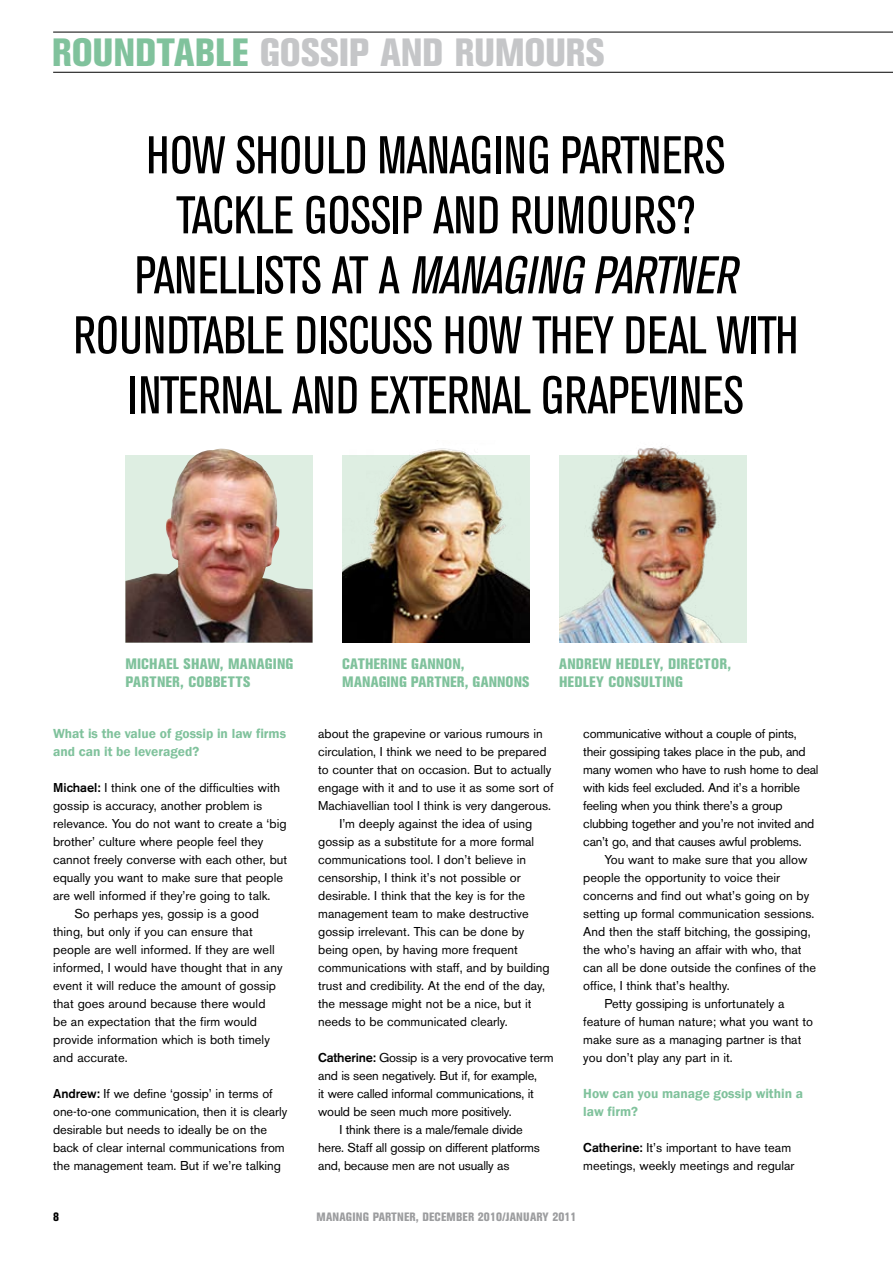
<style>
.page{position:relative;width:893px;height:1263px;background:#fff}
.page>*{position:absolute;margin:0;border:0;box-sizing:border-box;transform-origin:0 0}
.t1{font:condensed 52.5px/60px "Akzidenz Grotesk BE";letter-spacing:-.01em;color:#000;text-align:center}
.t2{font:800 condensed 39px "Akzidenz Grotesk BE";letter-spacing:-.005em;color:#c5c6c8}
.t3{font:800 condensed 15px/18px "Akzidenz Grotesk BE";letter-spacing:.01em;color:#80c29c}
.t4{font:600 13.5px/18px "Franklin Gothic";color:#80c29c}
.t5{font:12.75px/18px "Akzidenz Grotesk BE";color:#000}
.t6{font:800 condensed 12px "Akzidenz Grotesk BE";letter-spacing:.02em;color:#9c9d9f}
.t7{font:800 condensed 12px "Akzidenz Grotesk BE";color:#000}
.s1{color:#80c29c}
.s2{font-style:italic}
.s3{font-weight:500}
</style>
<div class="page">
<hr style="left:53px;top:32px;width:840px;height:1px;background:#000">
<hr style="left:53px;top:72px;width:840px;height:1px;background:#000">
<img style="left:125px;top:449px;width:188px;height:194px">
<img style="left:559px;top:447px;width:187px;height:196px">
<img style="left:342px;top:448px;width:187px;height:195px">
<h2 class="t2" style="left:52px;top:30px;width:554px"><span class="s1">ROUNDTABLE</span> GOSSIP AND RUMOURS</h2>
<h1 class="t1" style="left:73px;top:126px;width:721px">HOW SHOULD MANAGING PARTNERS<br>TACKLE GOSSIP AND RUMOURS?<br>PANELLISTS AT A <span class="s2">MANAGINGPARTNER<br></span>ROUNDTABLE DISCUSS HOW THEY DEAL WITH<br>INTERNAL AND EXTERNAL GRAPEVINES</h1>
<p class="t3" style="left:125px;top:655px;width:168px">MICHAEL SHAW, MANAGING<br>PARTNER, COBBETTS</p>
<p class="t3" style="left:559px;top:655px;width:173px">ANDREW HEDLEY, DIRECTOR,<br>HEDLEY CONSULTING</p>
<p class="t3" style="left:342px;top:655px;width:189px">CATHERINE GANNON,<br>MANAGING PARTNER, GANNONS</p>
<p class="t4" style="left:53px;top:725px;width:234px">What is the value of gossip in law firms and can it be leveraged?</p>
<p class="t5" style="left:53px;top:779px;width:228px"><span class="s3">Michael:</span> I think one of the difficulties with</p>
<p class="t5" style="left:53px;top:797px;width:211px">gossip is accuracy, another problem is</p>
<p class="t5" style="left:53px;top:815px;width:235px">relevance. You do not want to create a ‘big</p>
<p class="t5" style="left:53px;top:833px;width:212px">brother’ culture where people feel they</p>
<p class="t5" style="left:53px;top:851px;width:236px">cannot freely converse with each other, but</p>
<p class="t5" style="left:53px;top:869px;width:231px">equally you want to make sure that people</p>
<p class="t5" style="left:53px;top:887px;width:219px">are well informed if they’re going to talk.</p>
<p class="t5" style="left:74px;top:905px;width:186px">So perhaps yes, gossip is a good</p>
<p class="t5" style="left:53px;top:923px;width:201px">thing, but only if you can ensure that</p>
<p class="t5" style="left:53px;top:941px;width:223px">people are well informed. If they are well</p>
<p class="t5" style="left:53px;top:959px;width:231px">informed, I would have thought that in any</p>
<p class="t5" style="left:53px;top:977px;width:224px">event it will reduce the amount of gossip</p>
<p class="t5" style="left:53px;top:995px;width:214px">that goes around because there would</p>
<p class="t5" style="left:53px;top:1013px;width:205px">be an expectation that the firm would</p>
<p class="t5" style="left:53px;top:1031px;width:218px">provide information which is both timely</p>
<p class="t5" style="left:53px;top:1049px;width:76px">and accurate.</p>
<p class="t5" style="left:53px;top:1085px;width:236px"><span class="s3">Andrew:</span> If we define ‘gossip’ in terms of one-to-one communication, then it is clearly desirable but needs to ideally be on the back of clear internal communications from the management team. But if we’re talking</p>
<p class="t7" style="left:53px;top:1210px;width:7px">8</p>
<p class="t5" style="left:318px;top:725px;width:226px">about the grapevine or various rumours in</p>
<p class="t5" style="left:318px;top:743px;width:230px">circulation, I think we need to be prepared</p>
<p class="t5" style="left:318px;top:761px;width:235px">to counter that on occasion. But to actually</p>
<p class="t5" style="left:318px;top:779px;width:237px">engage with it and to use it as some sort of</p>
<p class="t5" style="left:318px;top:797px;width:234px">Machiavellian tool I think is very dangerous.</p>
<p class="t5" style="left:339px;top:815px;width:194px">I’m deeply against the idea of using</p>
<p class="t5" style="left:318px;top:833px;width:218px">gossip as a substitute for a more formal</p>
<p class="t5" style="left:318px;top:851px;width:209px">communications tool. I don’t believe in</p>
<p class="t5" style="left:318px;top:869px;width:204px">censorship, I think it’s not possible or</p>
<p class="t5" style="left:318px;top:887px;width:208px">desirable. I think that the key is for the</p>
<p class="t5" style="left:318px;top:905px;width:212px">management team to make destructive</p>
<p class="t5" style="left:318px;top:923px;width:208px">gossip irrelevant. This can be done by</p>
<p class="t5" style="left:318px;top:941px;width:201px">being open, by having more frequent</p>
<p class="t5" style="left:318px;top:959px;width:233px">communications with staff, and by building</p>
<p class="t5" style="left:318px;top:977px;width:228px">trust and credibility. At the end of the day,</p>
<p class="t5" style="left:318px;top:995px;width:215px">the message might not be a nice, but it</p>
<p class="t5" style="left:318px;top:1013px;width:191px">needs to be communicated clearly.</p>
<p class="t5" style="left:318px;top:1049px;width:237px"><span class="s3">Catherine:</span> Gossip is a very provocative term</p>
<p class="t5" style="left:318px;top:1067px;width:220px">and is seen negatively. But if, for example,</p>
<p class="t5" style="left:318px;top:1085px;width:217px">it were called informal communications, it</p>
<p class="t5" style="left:318px;top:1103px;width:195px">would be seen much more positively.</p>
<p class="t5" style="left:339px;top:1121px;width:185px">I think there is a male/female divide</p>
<p class="t5" style="left:318px;top:1139px;width:223px">here. Staff all gossip on different platforms</p>
<p class="t5" style="left:318px;top:1157px;width:193px">and, because men are not usually as</p>
<p class="t5" style="left:583px;top:725px;width:237px">communicative without a couple of pints, their gossiping takes place in the pub, and many women who have to rush home to deal with kids feel excluded. And it’s a horrible feeling when you think there’s a group clubbing together and you’re not invited and can’t go, and that causes awful problems.</p>
<p class="t5" style="left:604px;top:851px;width:204px">You want to make sure that you allow</p>
<p class="t5" style="left:583px;top:869px;width:198px">people the opportunity to voice their</p>
<p class="t5" style="left:583px;top:887px;width:228px">concerns and find out what’s going on by</p>
<p class="t5" style="left:583px;top:905px;width:233px">setting up formal communication sessions.</p>
<p class="t5" style="left:583px;top:923px;width:229px">And then the staff bitching, the gossiping,</p>
<p class="t5" style="left:583px;top:941px;width:220px">the who’s having an affair with who, that</p>
<p class="t5" style="left:583px;top:959px;width:234px">can all be done outside the confines of the</p>
<p class="t5" style="left:583px;top:977px;width:148px">office, I think that’s healthy.</p>
<p class="t5" style="left:604px;top:995px;width:181px">Petty gossiping is unfortunately a</p>
<p class="t5" style="left:583px;top:1013px;width:231px">feature of human nature; what you want to</p>
<p class="t5" style="left:583px;top:1031px;width:220px">make sure as a managing partner is that</p>
<p class="t5" style="left:583px;top:1049px;width:151px">you don’t play any part in it.</p>
<p class="t4" style="left:583px;top:1085px;width:221px">How can you manage gossip within a law firm?</p>
<p class="t5" style="left:583px;top:1139px;width:213px"><span class="s3">Catherine:</span> It’s important to have team meetings, weekly meetings and regular</p>
<p class="t6" style="left:316px;top:1210px;width:261px">MANAGING PARTNER, DECEMBER 2010/JANUARY 2011</p>
</div>
